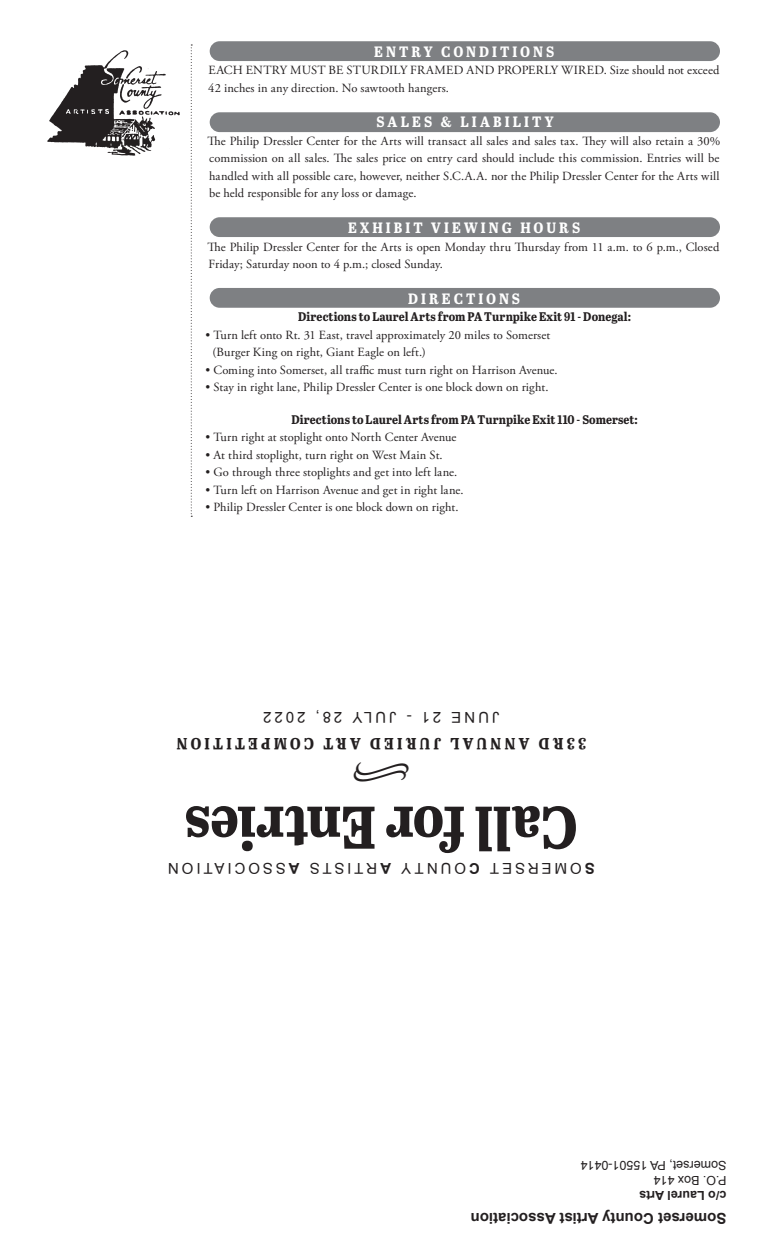
<style>
.page{position:relative;width:765px;height:1260px;background:#fff}
.page>*{position:absolute;margin:0;border:0;box-sizing:border-box;transform-origin:0 0}
.t1{font:700 60px "Abril Titling Semi Cnd";letter-spacing:-.015em;color:#231f20}
.t2{font:37.5px "Minion Pro";color:#231f20}
.t3{font:700 16.25px "Abril Titling Semi Cnd";letter-spacing:.205em;color:#231f20}
.t4{font:700 15px "Abril Titling Semi Cnd";letter-spacing:.205em;color:#fff}
.t5{font:15px "Arial";letter-spacing:.195em;color:#231f20}
.t6{font:700 15px "Arial";color:#231f20}
.t7{font:12.5px/17.5px "Adobe Garamond Pro";letter-spacing:.01em;color:#231f20}
.t8{font:700 12.5px "Abril Titling Semi Cnd";letter-spacing:.005em;color:#231f20}
.t9{font:12.5px "Arial";color:#231f20}
.t10{font:700 12.5px "Arial";color:#231f20}
.s1{font-weight:700}
</style>
<div class="page">
<div style="left:210px;top:41px;width:510px;height:20px;background:#7e8083;border-radius:10px"></div>
<div style="left:210px;top:112px;width:510px;height:20px;background:#7e8083;border-radius:10px"></div>
<div style="left:210px;top:217px;width:510px;height:20px;background:#7e8083;border-radius:10px"></div>
<div style="left:210px;top:288px;width:510px;height:20px;background:#7e8083;border-radius:10px"></div>
<img style="left:47px;top:50px;width:133px;height:106px">
<svg style="left:191px;top:45px;width:1px;height:472px"></svg>
<p class="t4" style="left:374px;top:40px;width:181px">ENTRY CONDITIONS</p>
<p class="t7" style="left:208px;top:62px;width:513px">EACH ENTRY MUST BE STURDILY FRAMED AND PROPERLY WIRED. Size should not exceed<br>42 inches in any direction. No sawtooth hangers.</p>
<p class="t4" style="left:377px;top:111px;width:179px">SALES &amp; LIABILITY</p>
<p class="t7" style="left:208px;top:132px;width:514px;text-align:justify">The Philip Dressler Center for the Arts will transact all sales and sales tax. They will also retain a 30% commission on all sales. The sales price on entry card should include this commission. Entries will be handled with all possible care, however, neither S.C.A.A. nor the Philip Dressler Center for the Arts will be held responsible for any loss or damage.</p>
<p class="t4" style="left:348px;top:217px;width:234px">EXHIBIT VIEWING HOURS</p>
<p class="t7" style="left:208px;top:238px;width:513px">The Philip Dressler Center for the Arts is open Monday thru Thursday from 11 a.m. to 6 p.m., Closed<br>Friday; Saturday noon to 4 p.m.; closed Sunday.</p>
<p class="t4" style="left:408px;top:287px;width:113px">DIRECTIONS</p>
<p class="t8" style="left:298px;top:308px;width:335px">Directions to Laurel Arts from PA Turnpike Exit 91 - Donegal:</p>
<p class="t7" style="left:205px;top:326px;width:346px">• Turn left onto Rt. 31 East, travel approximately 20 miles to Somerset</p>
<p class="t7" style="left:213px;top:344px;width:215px">(Burger King on right, Giant Eagle on left.)</p>
<p class="t7" style="left:205px;top:361px;width:354px">• Coming into Somerset, all traffic must turn right on Harrison Avenue.</p>
<p class="t7" style="left:205px;top:379px;width:345px">• Stay in right lane, Philip Dressler Center is one block down on right.</p>
<p class="t8" style="left:291px;top:410px;width:348px">Directions to Laurel Arts from PA Turnpike Exit 110 - Somerset:</p>
<p class="t7" style="left:205px;top:429px;width:253px">• Turn right at stoplight onto North Center Avenue</p>
<p class="t7" style="left:205px;top:446px;width:239px">• At third stoplight, turn right on West Main St.</p>
<p class="t7" style="left:205px;top:464px;width:253px">• Go through three stoplights and get into left lane.</p>
<p class="t7" style="left:205px;top:481px;width:260px">• Turn left on Harrison Avenue and get in right lane.</p>
<p class="t7" style="left:205px;top:499px;width:255px">• Philip Dressler Center is one block down on right.</p>
<p class="t5" style="left:500px;top:727px;width:238px;rotate:-180deg">JUNE 21 - JULY 28, 2022</p>
<p class="t3" style="left:586px;top:756px;width:411px;rotate:-180deg">33RD ANNUAL JURIED ART COMPETITION</p>
<p class="t2" style="left:411px;top:801px;width:61px;rotate:-180deg">•</p>
<p class="t1" style="left:578px;top:872px;width:395px;rotate:-180deg">Call for Entries</p>
<p class="t5" style="left:300px;top:878px;width:133px;rotate:-180deg"><span class="s1">A</span>SSOCIATION</p>
<p class="t5" style="left:391px;top:878px;width:83px;rotate:-180deg"><span class="s1">A</span>RTISTS</p>
<p class="t5" style="left:480px;top:878px;width:80px;rotate:-180deg"><span class="s1">C</span>OUNTY</p>
<p class="t5" style="left:595px;top:878px;width:106px;rotate:-180deg"><span class="s1">S</span>OMERSET</p>
<p class="t9" style="left:726px;top:1173px;width:147px;rotate:-180deg">Somerset, PA 15501-0414</p>
<p class="t9" style="left:726px;top:1188px;width:74px;rotate:-180deg">P.O. Box 414</p>
<p class="t10" style="left:726px;top:1203px;width:89px;rotate:-180deg">c/o Laurel Arts</p>
<p class="t6" style="left:726px;top:1228px;width:257px;rotate:-180deg">Somerset County Artist Association</p>
</div>
